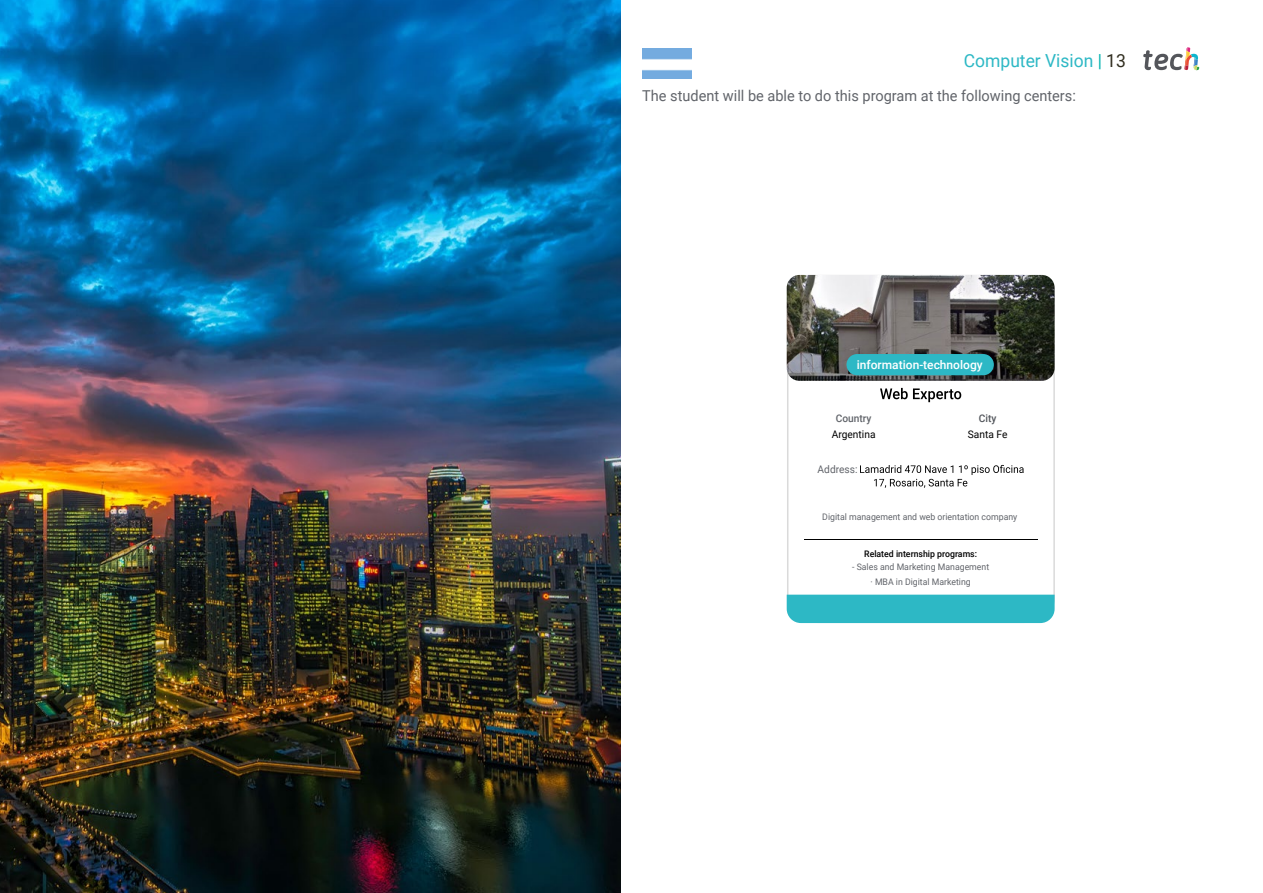
<style>
.page{position:relative;width:1263px;height:893px;background:#fff}
.page>*{position:absolute;margin:0;border:0;box-sizing:border-box;transform-origin:0 0}
.t1{font:18px "Roboto";color:#2db8c5}
.t2{font:15px "Roboto";color:#61646a}
.t3{font:500 12px "Roboto";color:#fff}
.t4{font:10.5px "Roboto";color:#000}
.t5{font:10.5px "Roboto";color:#61646a}
.t6{font:500 10.5px "Roboto";color:#61646a}
.t7{font:500 10.5px "Roboto";color:#52555b}
.t8{font:9px/14.7px "Roboto";color:#61646a;text-align:center}
.t9{font:500 9px "Roboto";color:#000}
.s1{color:#00b2af}
.s2{color:#312e20}
</style>
<div class="page">
<img style="left:0;top:0;width:621px;height:893px">
<svg style="left:786px;top:274px;width:269px;height:350px"></svg>
<img style="left:787px;top:275px;width:267px;height:106px">
<div style="left:846px;top:354px;width:148px;height:21px;background:#2db8c5;border-radius:11px"></div>
<div style="left:787px;top:595px;width:267px;height:28px;background:#2db8c5"></div>
<hr style="left:804px;top:539px;width:233px;height:1px;background:#000">
<svg style="left:880px;top:388px;width:81px;height:14px"></svg>
<svg style="left:860px;top:465px;width:164px;height:23px"></svg>
<svg style="left:1143px;top:47px;width:56px;height:24px"></svg>
<h1 class="t1" style="left:964px;top:48px;width:163px">Computer Vision <span class="s1">|</span> <span class="s2">13</span></h1>
<h2 class="t2" style="left:642px;top:86px;width:435px">The student will be able to do this program at the following centers:</h2>
<h3 class="t3" style="left:857px;top:356px;width:127px">information-technology</h3>
<p class="t6" style="left:836px;top:411px;width:37px">Country</p>
<p class="t4" style="left:832px;top:427px;width:45px">Argentina</p>
<p class="t5" style="left:818px;top:462px;width:41px">Address:</p>
<p class="t7" style="left:979px;top:411px;width:19px">City</p>
<p class="t4" style="left:968px;top:427px;width:41px">Santa Fe</p>
<p class="t8" style="left:822px;top:509px;width:197px">Digital management and web orientation company</p>
<p class="t9" style="left:864px;top:547px;width:114px">Related internship programs:</p>
<p class="t8" style="left:852px;top:559px;width:139px">- Sales and Marketing Management · MBA in Digital Marketing</p>
</div>
